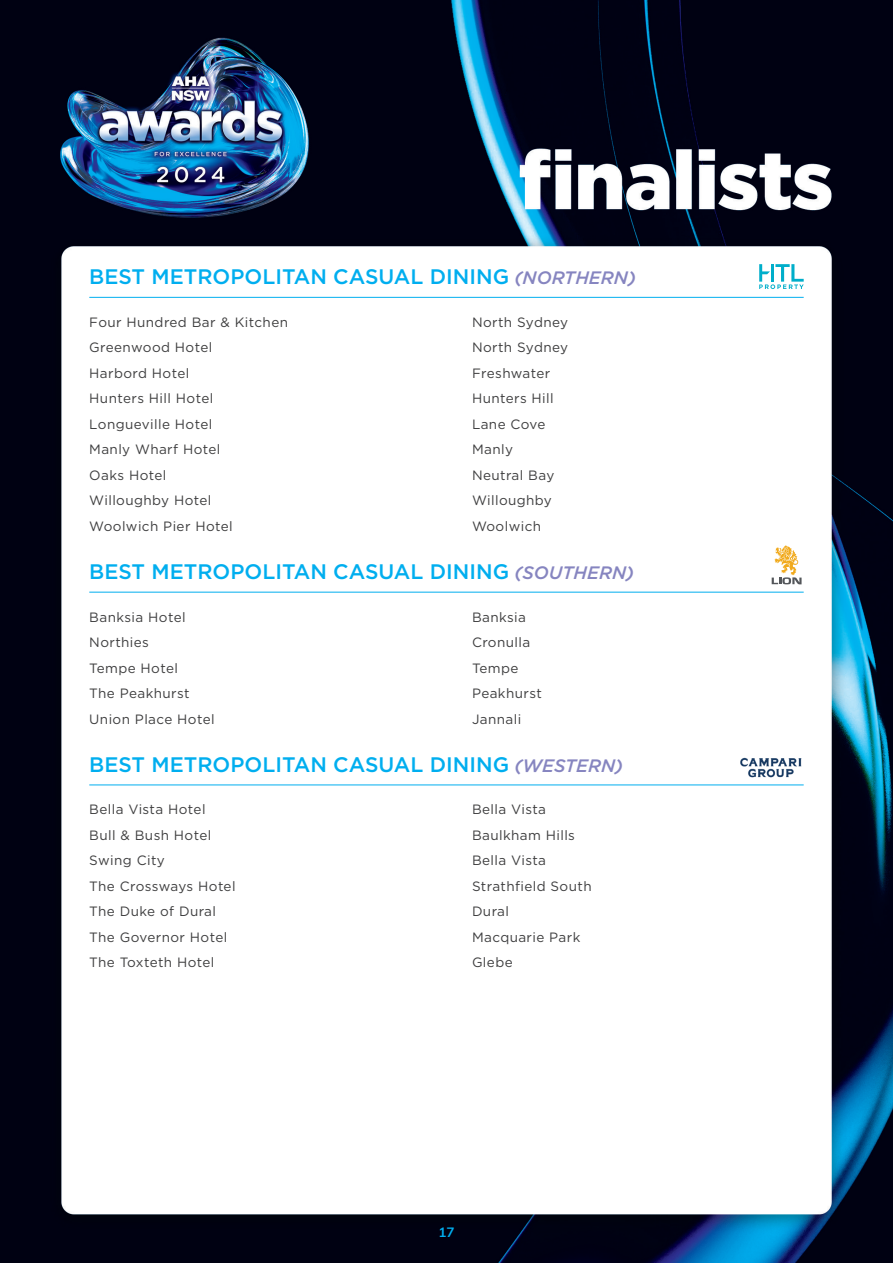
<style>
.page{position:relative;width:893px;height:1263px;background:#fff}
.page>*{position:absolute;margin:0;border:0;box-sizing:border-box;transform-origin:0 0}
.Heading{font:500 21px "Gotham";color:#00aeef}
.Text_1_tab{font:13.5px "Gotham";letter-spacing:.03em;color:#3e3e3f}
.t1{font:700 13.5px "Muli";color:#00aeef}
.s1{font-style:italic;font-size:18px;color:#8685c0}
</style>
<div class="page">
<img style="left:0;top:0;width:893px;height:1263px">
<hr style="left:89px;top:297px;width:715px;height:1px;background:#00aeef">
<hr style="left:89px;top:592px;width:715px;height:1px;background:#00aeef">
<hr style="left:89px;top:784px;width:715px;height:1px;background:#00aeef">
<svg style="left:759px;top:264px;width:45px;height:25px"></svg>
<svg style="left:772px;top:545px;width:29px;height:39px"></svg>
<img style="left:740px;top:756px;width:64px;height:22px">
<p class="Heading" style="left:89px;top:263px;width:548px">BEST METROPOLITAN CASUAL DINING <span class="s1">(NORTHERN)</span></p>
<p class="Text_1_tab" style="left:89px;top:313px;width:200px">Four Hundred Bar &amp; Kitchen</p>
<p class="Text_1_tab" style="left:472px;top:313px;width:98px">North Sydney</p>
<p class="Text_1_tab" style="left:89px;top:339px;width:125px">Greenwood Hotel</p>
<p class="Text_1_tab" style="left:472px;top:339px;width:98px">North Sydney</p>
<p class="Text_1_tab" style="left:89px;top:364px;width:102px">Harbord Hotel</p>
<p class="Text_1_tab" style="left:472px;top:364px;width:80px">Freshwater</p>
<p class="Text_1_tab" style="left:89px;top:390px;width:125px">Hunters Hill Hotel</p>
<p class="Text_1_tab" style="left:472px;top:390px;width:83px">Hunters Hill</p>
<p class="Text_1_tab" style="left:89px;top:415px;width:125px">Longueville Hotel</p>
<p class="Text_1_tab" style="left:472px;top:415px;width:75px">Lane Cove</p>
<p class="Text_1_tab" style="left:89px;top:441px;width:133px">Manly Wharf Hotel</p>
<p class="Text_1_tab" style="left:472px;top:441px;width:42px">Manly</p>
<p class="Text_1_tab" style="left:89px;top:466px;width:79px">Oaks Hotel</p>
<p class="Text_1_tab" style="left:472px;top:466px;width:84px">Neutral Bay</p>
<p class="Text_1_tab" style="left:89px;top:492px;width:124px">Willoughby Hotel</p>
<p class="Text_1_tab" style="left:472px;top:492px;width:81px">Willoughby</p>
<p class="Text_1_tab" style="left:89px;top:517px;width:145px">Woolwich Pier Hotel</p>
<p class="Text_1_tab" style="left:472px;top:517px;width:71px">Woolwich</p>
<p class="Heading" style="left:89px;top:558px;width:546px">BEST METROPOLITAN CASUAL DINING <span class="s1">(SOUTHERN)</span></p>
<p class="Text_1_tab" style="left:89px;top:608px;width:98px">Banksia Hotel</p>
<p class="Text_1_tab" style="left:472px;top:608px;width:56px">Banksia</p>
<p class="Text_1_tab" style="left:89px;top:634px;width:61px">Northies</p>
<p class="Text_1_tab" style="left:472px;top:634px;width:60px">Cronulla</p>
<p class="Text_1_tab" style="left:89px;top:659px;width:90px">Tempe Hotel</p>
<p class="Text_1_tab" style="left:472px;top:659px;width:48px">Tempe</p>
<p class="Text_1_tab" style="left:89px;top:685px;width:102px">The Peakhurst</p>
<p class="Text_1_tab" style="left:472px;top:685px;width:71px">Peakhurst</p>
<p class="Text_1_tab" style="left:89px;top:710px;width:127px">Union Place Hotel</p>
<p class="Text_1_tab" style="left:472px;top:710px;width:51px">Jannali</p>
<p class="Heading" style="left:89px;top:751px;width:535px">BEST METROPOLITAN CASUAL DINING <span class="s1">(WESTERN)</span></p>
<p class="Text_1_tab" style="left:89px;top:801px;width:118px">Bella Vista Hotel</p>
<p class="Text_1_tab" style="left:472px;top:801px;width:76px">Bella Vista</p>
<p class="Text_1_tab" style="left:89px;top:826px;width:124px">Bull &amp; Bush Hotel</p>
<p class="Text_1_tab" style="left:472px;top:826px;width:105px">Baulkham Hills</p>
<p class="Text_1_tab" style="left:89px;top:852px;width:77px">Swing City</p>
<p class="Text_1_tab" style="left:472px;top:852px;width:76px">Bella Vista</p>
<p class="Text_1_tab" style="left:89px;top:877px;width:148px">The Crossways Hotel</p>
<p class="Text_1_tab" style="left:472px;top:877px;width:121px">Strathfield South</p>
<p class="Text_1_tab" style="left:89px;top:903px;width:128px">The Duke of Dural</p>
<p class="Text_1_tab" style="left:472px;top:903px;width:38px">Dural</p>
<p class="Text_1_tab" style="left:89px;top:928px;width:139px">The Governor Hotel</p>
<p class="Text_1_tab" style="left:472px;top:928px;width:110px">Macquarie Park</p>
<p class="Text_1_tab" style="left:89px;top:954px;width:127px">The Toxteth Hotel</p>
<p class="Text_1_tab" style="left:472px;top:954px;width:42px">Glebe</p>
<p class="t1" style="left:438px;top:1222px;width:18px">17</p>
</div>
